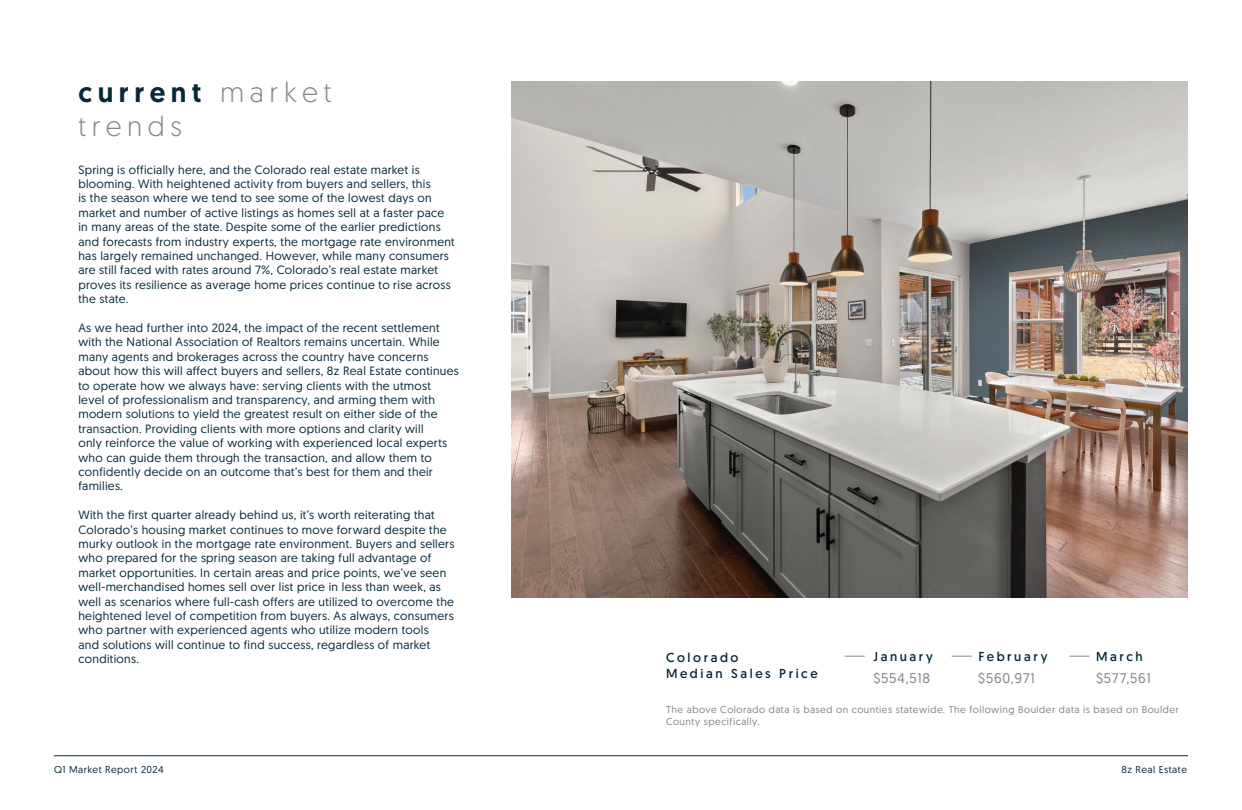
<style>
.page{position:relative;width:1242px;height:810px;background:#fff}
.page>*{position:absolute;margin:0;border:0;box-sizing:border-box;transform-origin:0 0}
.t1{font:300 28px/33.6px "Geomanist";letter-spacing:.2em;color:#82848b}
.t2{font:14px "Geomanist";letter-spacing:.05em;color:#82848b}
.t3{font:13px/15.6px "Geomanist";letter-spacing:.2em;color:#062839}
.t4{font:12px/14.4px "Geomanist";letter-spacing:.025em;color:#062839}
.t5{font:10px/12px "Geomanist";letter-spacing:.05em;color:#82848b}
.t6{font:10px "Geomanist";letter-spacing:.05em;color:#062839}
.t7{font:10px "Geomanist";letter-spacing:.05em;color:#082839}
.s1{font-weight:500;color:#062839}
</style>
<div class="page">
<hr style="left:54px;top:756px;width:1134px;height:1px;background:#062839">
<img style="left:512px;top:81px;width:676px;height:517px">
<svg style="left:845px;top:656px;width:20px;height:1px"></svg>
<svg style="left:952px;top:656px;width:20px;height:1px"></svg>
<svg style="left:1069px;top:656px;width:20px;height:1px"></svg>
<h1 class="t1" style="left:78px;top:74px;width:255px"><span class="s1">current</span> market trends</h1>
<p class="t4" style="left:78px;top:162px;width:378px">Spring is officially here, and the Colorado real estate market is blooming. With heightened activity from buyers and sellers, this<br>is the season where we tend to see some of the lowest days on market and number of active listings as homes sell at a faster pace in many areas of the state. Despite some of the earlier predictions and forecasts from industry experts, the mortgage rate environment has largely remained unchanged. However, while many consumers are still faced with rates around 7%, Colorado’s real estate market proves its resilience as average home prices continue to rise across the state.</p>
<p class="t4" style="left:78px;top:320px;width:382px">As we head further into 2024, the impact of the recent settlement with the National Association of Realtors remains uncertain. While many agents and brokerages across the country have concerns about how this will affect buyers and sellers, 8z Real Estate continues to operate how we always have: serving clients with the utmost level of professionalism and transparency, and arming them with modern solutions to yield the greatest result on either side of the transaction. Providing clients with more options and clarity will<br>only reinforce the value of working with experienced local experts who can guide them through the transaction, and allow them to confidently decide on an outcome that’s best for them and their families.</p>
<p class="t4" style="left:78px;top:507px;width:377px">With the first quarter already behind us, it’s worth reiterating that Colorado’s housing market continues to move forward despite the murky outlook in the mortgage rate environment. Buyers and sellers who prepared for the spring season are taking full advantage of market opportunities. In certain areas and price points, we’ve seen well-merchandised homes sell over list price in less than week, as well as scenarios where full-cash offers are utilized to overcome the heightened level of competition from buyers. As always, consumers who partner with experienced agents who utilize modern tools<br>and solutions will continue to find success, regardless of market conditions.</p>
<p class="t3" style="left:666px;top:649px;width:153px">Colorado<br>Median Sales Price</p>
<p class="t3" style="left:873px;top:648px;width:61px">January</p>
<p class="t3" style="left:978px;top:648px;width:71px">February</p>
<p class="t3" style="left:1096px;top:648px;width:48px">March</p>
<p class="t2" style="left:873px;top:669px;width:58px">$554,518</p>
<p class="t2" style="left:978px;top:669px;width:58px">$560,971</p>
<p class="t2" style="left:1096px;top:669px;width:56px">$577,561</p>
<p class="t5" style="left:666px;top:703px;width:514px">The above Colorado data is based on counties statewide. The following Boulder data is based on Boulder<br>County specifically.</p>
<p class="t6" style="left:54px;top:763px;width:111px">Q1 Market Report 2024</p>
<p class="t7" style="left:1121px;top:763px;width:67px">8z Real Estate</p>
</div>
